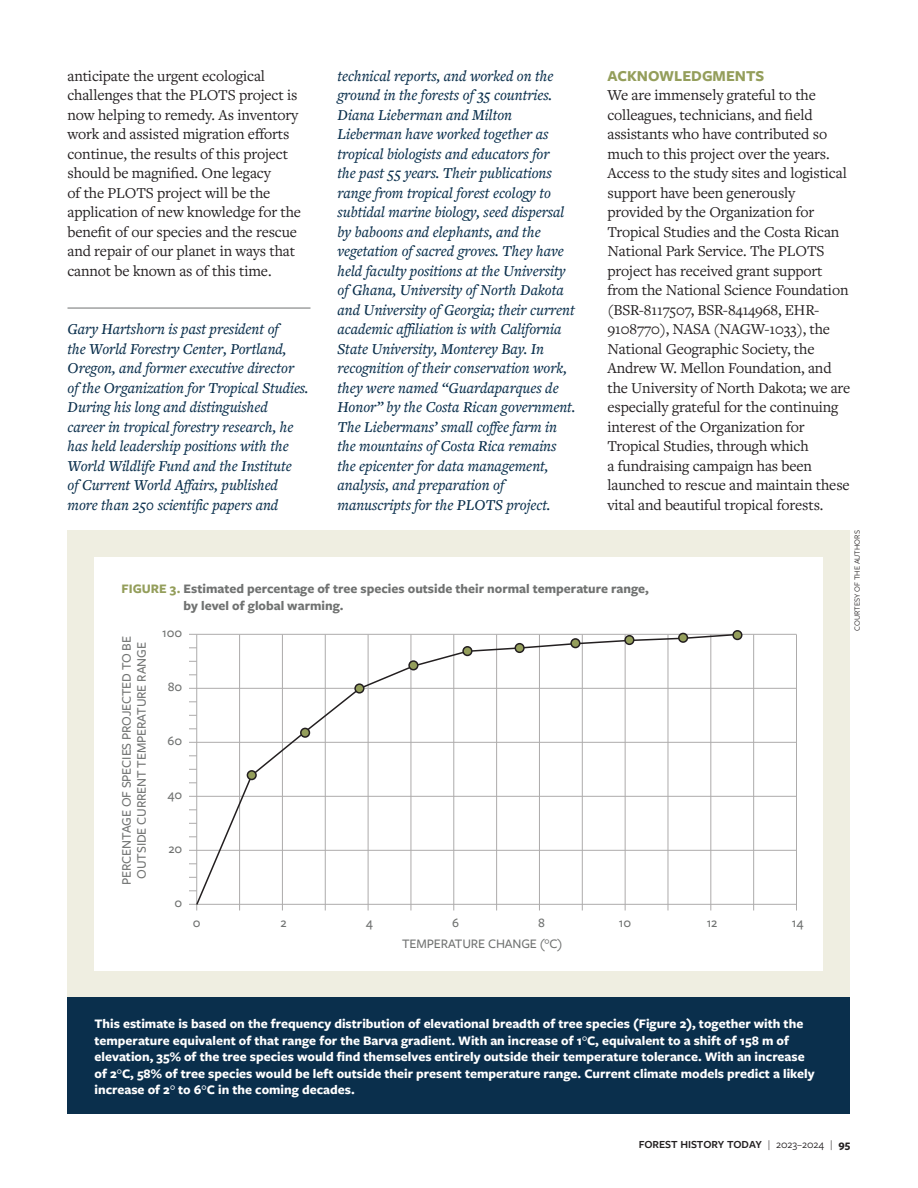
<style>
.page{position:relative;width:918px;height:1188px;background:#fff}
.page>*{position:absolute;margin:0;border:0;box-sizing:border-box;transform-origin:0 0}
.author_bio{font:italic 500 15.75px/19.5px "Freight Text Pro";letter-spacing:-.005em;color:#0a2f4c}
.main_body_no_indent{font:15.75px/19.5px "Freight Text Pro";letter-spacing:-.01em;color:#231f20}
.main_body_indented{font:15.75px/19.5px "Freight Text Pro";letter-spacing:-.01em;color:#231f20}
.main_body_heading{font:700 15.75px "Freight Sans Pro";color:#949e5b}
.caption_--_white{font:700 13.5px/16.5px "Freight Sans Pro";color:#fff}
.t1{font:500 13.5px/15px "Freight Sans Pro";letter-spacing:-.01em;color:#707271;text-align:center}
.caption_--_white-2{font:700 13.5px/16.5px "Freight Sans Pro";color:#707271}
.t2{font:600 11.25px "Freight Sans Pro";letter-spacing:-.005em;color:#231f20}
.Photo_Credit{font:8.25px "Freight Sans Pro";color:#231f20}
.s1{color:#949e5b}
.s2{font-family:"Freight Text Pro";font-weight:400}
.s3{font-weight:400}
.s4{font-weight:700}
</style>
<div class="page">
<hr style="left:68px;top:308px;width:242px;height:1px;background:#707271">
<div style="left:68px;top:530px;width:782px;height:494px;background:#efeee1"></div>
<div style="left:68px;top:997px;width:782px;height:117px;background:#0a2f4c"></div>
<div style="left:94px;top:557px;width:730px;height:413px;background:#fff"></div>
<hr style="left:189px;top:634px;width:607px;height:1px;background:#adabab">
<hr style="left:189px;top:688px;width:607px;height:1px;background:#adabab">
<hr style="left:189px;top:742px;width:607px;height:1px;background:#adabab">
<hr style="left:189px;top:796px;width:607px;height:1px;background:#adabab">
<hr style="left:189px;top:850px;width:607px;height:1px;background:#adabab">
<hr style="left:189px;top:904px;width:607px;height:1px;background:#adabab">
<hr style="left:196px;top:634px;width:1px;height:276px;background:#adabab">
<hr style="left:282px;top:634px;width:1px;height:276px;background:#adabab">
<hr style="left:368px;top:634px;width:1px;height:276px;background:#adabab">
<hr style="left:454px;top:634px;width:1px;height:276px;background:#adabab">
<hr style="left:539px;top:634px;width:1px;height:276px;background:#adabab">
<hr style="left:625px;top:634px;width:1px;height:276px;background:#adabab">
<hr style="left:711px;top:634px;width:1px;height:276px;background:#adabab">
<hr style="left:796px;top:634px;width:1px;height:276px;background:#adabab">
<hr style="left:239px;top:634px;width:1px;height:276px;background:#adabab">
<hr style="left:325px;top:634px;width:1px;height:276px;background:#adabab">
<hr style="left:411px;top:634px;width:1px;height:276px;background:#adabab">
<hr style="left:496px;top:634px;width:1px;height:276px;background:#adabab">
<hr style="left:582px;top:634px;width:1px;height:276px;background:#adabab">
<hr style="left:668px;top:634px;width:1px;height:276px;background:#adabab">
<hr style="left:753px;top:634px;width:1px;height:276px;background:#adabab">
<svg style="left:195px;top:633px;width:544px;height:273px"></svg>
<div style="left:247px;top:771px;width:9px;height:8px;background:#949e5b;border-radius:50%"></div>
<div style="left:247px;top:770px;width:10px;height:10px;border:2px solid #231f20;border-radius:50%"></div>
<div style="left:301px;top:728px;width:8px;height:9px;background:#949e5b;border-radius:50%"></div>
<div style="left:300px;top:728px;width:10px;height:10px;border:2px solid #231f20;border-radius:50%"></div>
<div style="left:355px;top:684px;width:9px;height:9px;background:#949e5b;border-radius:50%"></div>
<div style="left:354px;top:683px;width:10px;height:11px;border:2px solid #231f20;border-radius:50%"></div>
<div style="left:409px;top:661px;width:9px;height:9px;background:#949e5b;border-radius:50%"></div>
<div style="left:408px;top:660px;width:10px;height:10px;border:2px solid #231f20;border-radius:50%"></div>
<div style="left:463px;top:647px;width:9px;height:8px;background:#949e5b;border-radius:50%"></div>
<div style="left:462px;top:646px;width:10px;height:10px;border:2px solid #231f20;border-radius:50%"></div>
<div style="left:515px;top:644px;width:9px;height:8px;background:#949e5b;border-radius:50%"></div>
<div style="left:515px;top:643px;width:10px;height:10px;border:2px solid #231f20;border-radius:50%"></div>
<div style="left:571px;top:639px;width:9px;height:9px;background:#949e5b;border-radius:50%"></div>
<div style="left:570px;top:638px;width:10px;height:10px;border:2px solid #231f20;border-radius:50%"></div>
<div style="left:625px;top:636px;width:9px;height:8px;background:#949e5b;border-radius:50%"></div>
<div style="left:624px;top:635px;width:10px;height:10px;border:2px solid #231f20;border-radius:50%"></div>
<div style="left:679px;top:633px;width:8px;height:9px;background:#949e5b;border-radius:50%"></div>
<div style="left:678px;top:633px;width:10px;height:10px;border:2px solid #231f20;border-radius:50%"></div>
<div style="left:733px;top:631px;width:9px;height:8px;background:#949e5b;border-radius:50%"></div>
<div style="left:732px;top:630px;width:10px;height:10px;border:2px solid #231f20;border-radius:50%"></div>
<p class="main_body_indented" style="left:68px;top:66px;width:235px">anticipate the urgent ecological challenges that the PLOTS project is now helping to remedy. As inventory work and assisted migration efforts continue, the results of this project should be magnified. One legacy<br>of the PLOTS project will be the application of new knowledge for the benefit of our species and the rescue and repair of our planet in ways that cannot be known as of this time.</p>
<p class="author_bio" style="left:68px;top:319px;width:243px">Gary Hartshorn is past president of<br>the World Forestry Center, Portland, Oregon, and former executive director of the Organization for Tropical Studies.<br>During his long and distinguished career in tropical forestry research, he has held leadership positions with the World Wildlife Fund and the Institute<br>of Current World Affairs, published more than 250 scientific papers and</p>
<p class="author_bio" style="left:338px;top:66px;width:239px">technical reports, and worked on the ground in the forests of 35 countries.<br>Diana Lieberman and Milton Lieberman have worked together as tropical biologists and educators for<br>the past 55 years. Their publications range from tropical forest ecology to subtidal marine biology, seed dispersal by baboons and elephants, and the vegetation of sacred groves. They have held faculty positions at the University of Ghana, University of North Dakota and University of Georgia; their current academic affiliation is with California State University, Monterey Bay. In recognition of their conservation work, they were named “Guardaparques de Honor” by the Costa Rican government.<br>The Liebermans’ small coffee farm in the mountains of Costa Rica remains the epicenter for data management, analysis, and preparation of manuscripts for the PLOTS project.</p>
<p class="main_body_heading" style="left:608px;top:65px;width:158px">ACKNOWLEDGMENTS</p>
<p class="main_body_no_indent" style="left:608px;top:85px;width:245px">We are immensely grateful to the colleagues, technicians, and field assistants who have contributed so much to this project over the years.<br>Access to the study sites and logistical support have been generously provided by the Organization for Tropical Studies and the Costa Rican National Park Service. The PLOTS project has received grant support from the National Science Foundation (BSR-8117507, BSR-8414968, EHR-9108770), NASA (NAGW-1033), the National Geographic Society, the Andrew W. Mellon Foundation, and the University of North Dakota; we are especially grateful for the continuing interest of the Organization for Tropical Studies, through which<br>a fundraising campaign has been launched to rescue and maintain these vital and beautiful tropical forests.</p>
<p class="caption_--_white-2" style="left:184px;top:580px;width:467px;text-indent:-62px"><span class="s1">FIGURE 3.</span> Estimated percentage of tree species outside their normal temperature range, by level of global warming.</p>
<p class="t1" style="left:118px;top:885px;width:251px;rotate:-90deg">PERCENTAGE OF SPECIES PROJECTED TO BE<br>OUTSIDE CURRENT TEMPERATURE RANGE</p>
<p class="t1" style="left:162px;top:624px;width:21px">100</p>
<p class="t1" style="left:168px;top:678px;width:16px">80</p>
<p class="t1" style="left:168px;top:732px;width:16px">60</p>
<p class="t1" style="left:168px;top:786px;width:16px">40</p>
<p class="t1" style="left:168px;top:840px;width:15px">20</p>
<p class="t1" style="left:174px;top:894px;width:9px">0</p>
<p class="t1" style="left:193px;top:914px;width:9px">0</p>
<p class="t1" style="left:281px;top:914px;width:8px">2</p>
<p class="t1" style="left:366px;top:914px;width:9px">4</p>
<p class="t1" style="left:452px;top:914px;width:8px">6</p>
<p class="t1" style="left:538px;top:914px;width:8px">8</p>
<p class="t1" style="left:619px;top:914px;width:14px">10</p>
<p class="t1" style="left:707px;top:914px;width:12px">12</p>
<p class="t1" style="left:792px;top:914px;width:13px">14</p>
<p class="t1" style="left:402px;top:936px;width:162px">TEMPERATURE CHANGE (°C)</p>
<p class="caption_--_white" style="left:94px;top:1015px;width:722px">This estimate is based on the frequency distribution of elevational breadth of tree species (Figure 2), together with the temperature equivalent of that range for the Barva gradient. With an increase of 1°C, equivalent to a shift of 158 m of elevation, 35% of the tree species would find themselves entirely outside their temperature tolerance. With an increase of 2°C, 58% of tree species would be left outside their present temperature range. Current climate models predict a likely increase of 2° to 6°C in the coming decades.</p>
<p class="Photo_Credit" style="left:851px;top:631px;width:102px;rotate:-90deg">COURTESY OF THE AUTHORS</p>
<p class="t2" style="left:639px;top:1136px;width:213px">FOREST HISTORY TODAY <span class="s2">|</span> <span class="s3">2023–2024</span> <span class="s2">|</span> <span class="s4">95</span></p>
</div>
